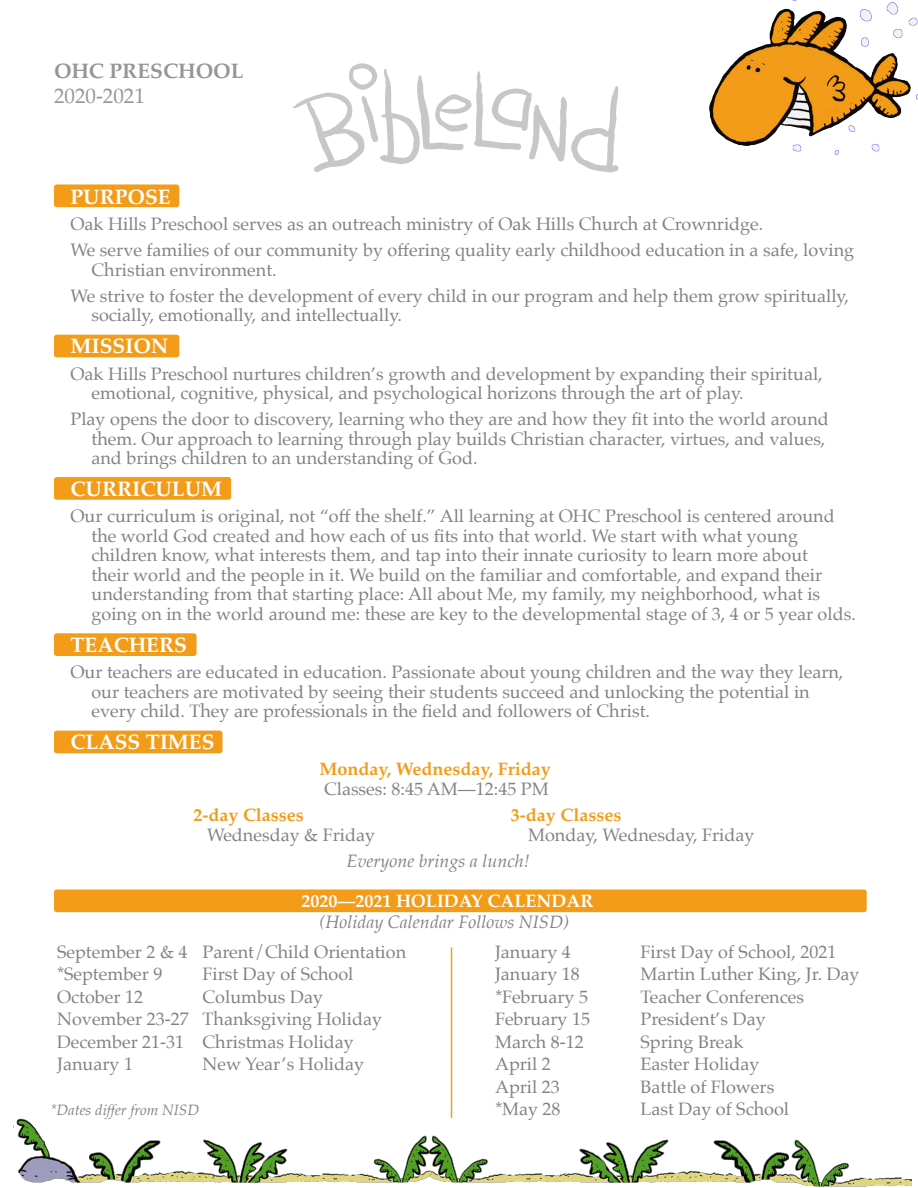
<style>
.page{position:relative;width:918px;height:1188px;background:#fff}
.page>*{position:absolute;margin:0;border:0;box-sizing:border-box;transform-origin:0 0}
.Q___A{font:700 21px "Palatino";color:#fff}
.t1{font:700 21px "Palatino";color:#939598}
.t2{font:21px "Palatino";color:#939598}
.Answer{font:18px/19.5px "Palatino";color:#808285}
.Answer-2{font:italic 18px "Palatino";color:#808285}
.Answer-3{font:700 18px "Palatino";color:#f39c19}
.Question{font:700 18px "Palatino";color:#fff}
.Question-2{font:700 18px "Palatino";color:#f39c19}
.Answer-4{font:italic 15px "Palatino";color:#808285}
</style>
<div class="page">
<img style="left:709px;top:0;width:209px;height:155px">
<div style="left:54px;top:184px;width:125px;height:23px;background:#f39c19;border-radius:3px"></div>
<div style="left:54px;top:335px;width:125px;height:22px;background:#f39c19;border-radius:3px"></div>
<div style="left:54px;top:633px;width:143px;height:23px;background:#f39c19;border-radius:3px"></div>
<div style="left:54px;top:731px;width:168px;height:22px;background:#f39c19;border-radius:3px"></div>
<div style="left:54px;top:477px;width:177px;height:23px;background:#f39c19;border-radius:3px"></div>
<div style="left:54px;top:890px;width:813px;height:22px;background:#f39c19;border-radius:3px"></div>
<img style="left:436px;top:1136px;width:349px;height:47px">
<img style="left:785px;top:1139px;width:127px;height:48px">
<img style="left:13px;top:1118px;width:423px;height:65px">
<svg style="left:293px;top:63px;width:326px;height:110px"></svg>
<hr style="left:451px;top:947px;width:1px;height:171px;background:#f39c19">
<p class="t1" style="left:54px;top:53px;width:191px">OHC PRESCHOOL</p>
<p class="t2" style="left:54px;top:78px;width:92px">2020-2021</p>
<p class="Q___A" style="left:70px;top:179px;width:102px">PURPOSE</p>
<p class="Answer" style="left:70px;top:214px;width:694px">Oak Hills Preschool serves as an outreach ministry of Oak Hills Church at Crownridge.</p>
<p class="Answer" style="left:92px;top:240px;width:764px;text-indent:-21px">We serve families of our community by offering quality early childhood education in a safe, loving<br>Christian environment.</p>
<p class="Answer" style="left:92px;top:286px;width:759px;text-indent:-21px">We strive to foster the development of every child in our program and help them grow spiritually, socially, emotionally, and intellectually.</p>
<p class="Q___A" style="left:70px;top:328px;width:99px">MISSION</p>
<p class="Answer" style="left:92px;top:364px;width:733px;text-indent:-21px">Oak Hills Preschool nurtures children’s growth and development by expanding their spiritual, emotional, cognitive, physical, and psychological horizons through the art of play.</p>
<p class="Answer" style="left:92px;top:409px;width:739px;text-indent:-21px">Play opens the door to discovery, learning who they are and how they fit into the world around them. Our approach to learning through play builds Christian character, virtues, and values, and brings children to an understanding of God.</p>
<p class="Q___A" style="left:70px;top:471px;width:153px">CURRICULUM</p>
<p class="Answer" style="left:92px;top:507px;width:766px;text-indent:-21px">Our curriculum is original, not “off the shelf.” All learning at OHC Preschool is centered around the world God created and how each of us fits into that world. We start with what young children know, what interests them, and tap into their innate curiosity to learn more about<br>their world and the people in it. We build on the familiar and comfortable, and expand their understanding from that starting place: All about Me, my family, my neighborhood, what is going on in the world around me: these are key to the developmental stage of 3, 4 or 5 year olds.</p>
<p class="Q___A" style="left:70px;top:627px;width:118px">TEACHERS</p>
<p class="Answer" style="left:92px;top:662px;width:753px;text-indent:-21px">Our teachers are educated in education. Passionate about young children and the way they learn, our teachers are motivated by seeing their students succeed and unlocking the potential in every child. They are professionals in the field and followers of Christ.</p>
<p class="Q___A" style="left:70px;top:724px;width:146px">CLASS TIMES</p>
<p class="Question-2" style="left:320px;top:754px;width:233px">Monday, Wednesday, Friday</p>
<p class="Answer" style="left:324px;top:779px;width:226px">Classes: 8:45 AM—12:45 PM</p>
<p class="Answer-3" style="left:194px;top:800px;width:112px">2-day Classes</p>
<p class="Answer-3" style="left:511px;top:800px;width:112px">3-day Classes</p>
<p class="Answer" style="left:207px;top:825px;width:170px">Wednesday &amp; Friday</p>
<p class="Answer" style="left:528px;top:825px;width:228px">Monday, Wednesday, Friday</p>
<p class="Answer-2" style="left:346px;top:846px;width:185px">Everyone brings a lunch!</p>
<p class="Question" style="left:302px;top:886px;width:293px">2020—2021 HOLIDAY CALENDAR</p>
<p class="Answer-2" style="left:320px;top:907px;width:251px">(Holiday Calendar Follows NISD)</p>
<p class="Answer" style="left:57px;top:942px;width:351px">September 2 &amp; 4 Parent/Child Orientation</p>
<p class="Answer" style="left:57px;top:964px;width:107px">*September 9</p>
<p class="Answer" style="left:203px;top:964px;width:152px">First Day of School</p>
<p class="Answer" style="left:57px;top:987px;width:88px">October 12</p>
<p class="Answer" style="left:203px;top:987px;width:122px">Columbus Day</p>
<p class="Answer" style="left:57px;top:1009px;width:327px">November 23-27 Thanksgiving Holiday</p>
<p class="Answer" style="left:57px;top:1032px;width:298px">December 21-31 Christmas Holiday</p>
<p class="Answer" style="left:57px;top:1054px;width:77px">January 1</p>
<p class="Answer" style="left:203px;top:1054px;width:163px">New Year’s Holiday</p>
<p class="Answer" style="left:495px;top:942px;width:77px">January 4</p>
<p class="Answer" style="left:640px;top:942px;width:197px">First Day of School, 2021</p>
<p class="Answer" style="left:495px;top:964px;width:86px">January 18</p>
<p class="Answer" style="left:640px;top:964px;width:221px">Martin Luther King, Jr. Day</p>
<p class="Answer" style="left:495px;top:987px;width:95px">*February 5</p>
<p class="Answer" style="left:640px;top:987px;width:165px">Teacher Conferences</p>
<p class="Answer" style="left:495px;top:1009px;width:97px">February 15</p>
<p class="Answer" style="left:640px;top:1009px;width:127px">President’s Day</p>
<p class="Answer" style="left:495px;top:1032px;width:90px">March 8-12</p>
<p class="Answer" style="left:640px;top:1032px;width:105px">Spring Break</p>
<p class="Answer" style="left:495px;top:1054px;width:57px">April 2</p>
<p class="Answer" style="left:640px;top:1054px;width:121px">Easter Holiday</p>
<p class="Answer" style="left:495px;top:1077px;width:66px">April 23</p>
<p class="Answer" style="left:640px;top:1077px;width:135px">Battle of Flowers</p>
<p class="Answer-4" style="left:51px;top:1098px;width:150px">*Dates differ from NISD</p>
<p class="Answer" style="left:495px;top:1099px;width:67px">*May 28</p>
<p class="Answer" style="left:640px;top:1099px;width:150px">Last Day of School</p>
</div>
